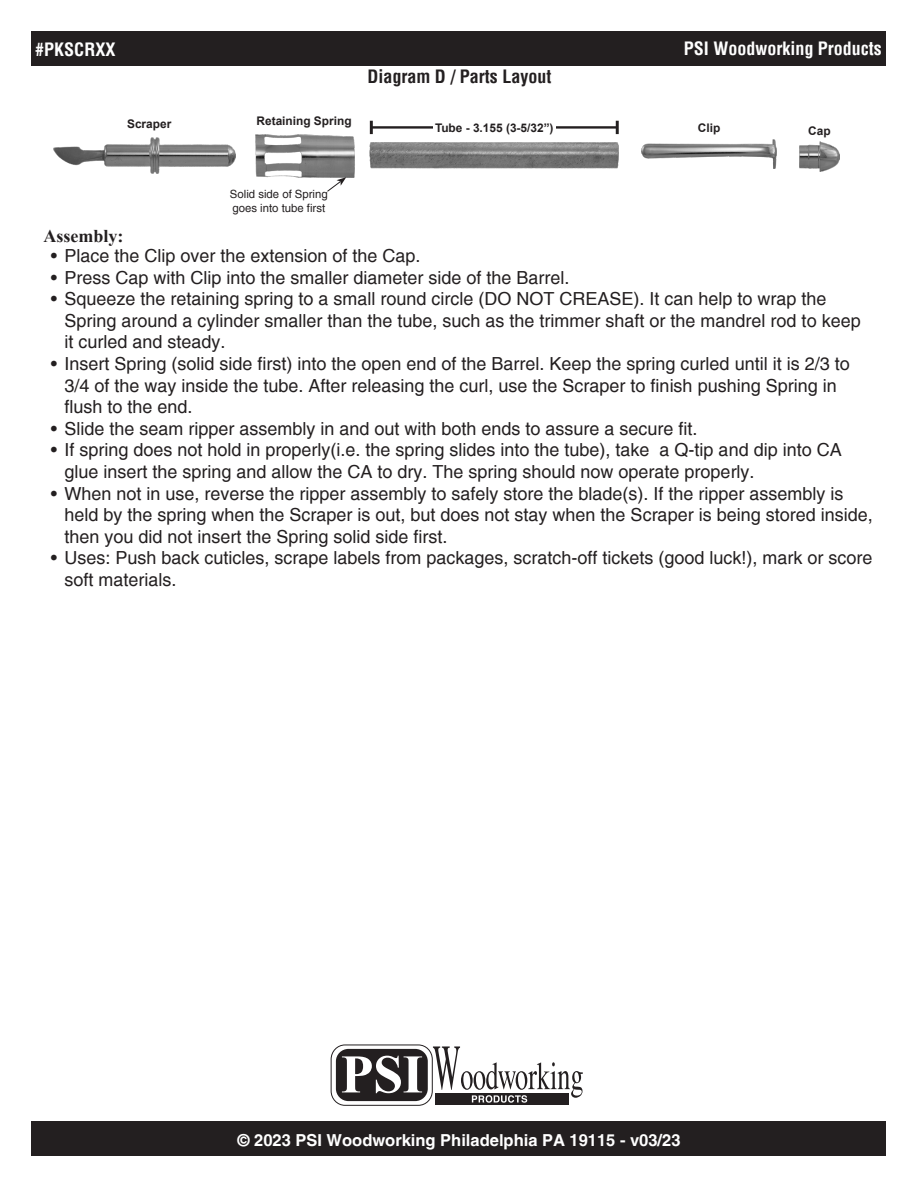
<style>
.page{position:relative;width:918px;height:1188px;background:#fff}
.page>*{position:absolute;margin:0;border:0;box-sizing:border-box;transform-origin:0 0}
.t1{font:18px/21.6px "Helvetica";color:#231f20}
.t2{font:700 condensed 18px "Helvetica";color:#fff}
.Diagram{font:700 condensed 18px "Helvetica";color:#231f20}
.Section_Header{font:700 18px "Times New Roman";color:#231f20}
.t3{font:700 16.5px "Helvetica";color:#fff}
.t4{font:700 11.85px "Arial";color:#231f20}
.t5{font:11.4px/13.6px "Helvetica";color:#231f20}
</style>
<div class="page">
<svg style="left:331px;top:1045px;width:101px;height:60px"></svg>
<div style="left:331px;top:1045px;width:102px;height:61px;border:1px solid #231f20;border-radius:14px"></div>
<div style="left:435px;top:1093px;width:134px;height:12px;background:#231f20"></div>
<svg style="left:336px;top:1046px;width:247px;height:57px"></svg>
<div style="left:32px;top:32px;width:854px;height:34px;background:#231f20"></div>
<div style="left:32px;top:1121px;width:854px;height:35px;background:#231f20"></div>
<hr style="left:371px;top:126px;width:246px;height:3px;background:#231f20">
<svg style="left:370px;top:121px;width:3px;height:13px"></svg>
<svg style="left:616px;top:121px;width:3px;height:13px"></svg>
<div style="left:433px;top:121px;width:122px;height:13px;background:#fff"></div>
<img style="left:370px;top:142px;width:249px;height:26px">
<img style="left:54px;top:138px;width:182px;height:36px">
<img style="left:800px;top:142px;width:39px;height:30px">
<img style="left:642px;top:140px;width:135px;height:28px">
<img style="left:255px;top:134px;width:100px;height:43px">
<svg style="left:326px;top:177px;width:20px;height:15px"></svg>
<p class="t2" style="left:35px;top:37px;width:82px">#PKSCRXX</p>
<p class="t2" style="left:684px;top:37px;width:199px">PSI Woodworking Products</p>
<p class="t4" style="left:127px;top:115px;width:46px">Scraper</p>
<p class="t4" style="left:257px;top:113px;width:97px">Retaining Spring</p>
<p class="Diagram" style="left:367px;top:65px;width:185px">Diagram D / Parts Layout</p>
<p class="t4" style="left:435px;top:119px;width:120px">Tube - 3.155 (3-5/32”)</p>
<p class="t4" style="left:698px;top:119px;width:24px">Clip</p>
<p class="t4" style="left:808px;top:122px;width:24px">Cap</p>
<p class="Section_Header" style="left:44px;top:223px;width:81px">Assembly:</p>
<p class="t5" style="left:230px;top:187px;width:99px">Solid side of Spring goes into tube first</p>
<p class="t1" style="left:51px;top:245px;width:371px">• Place the Clip over the extension of the Cap.</p>
<p class="t1" style="left:51px;top:267px;width:520px">• Press Cap with Clip into the smaller diameter side of the Barrel.</p>
<p class="t1" style="left:64px;top:288px;width:798px;text-indent:-14px">• Squeeze the retaining spring to a small round circle (DO NOT CREASE). It can help to wrap the<br>Spring around a cylinder smaller than the tube, such as the trimmer shaft or the mandrel rod to keep it curled and steady.</p>
<p class="t1" style="left:64px;top:353px;width:787px;text-indent:-14px">• Insert Spring (solid side first) into the open end of the Barrel. Keep the spring curled until it is 2/3 to<br>3/4 of the way inside the tube. After releasing the curl, use the Scraper to finish pushing Spring in flush to the end.</p>
<p class="t1" style="left:51px;top:418px;width:648px">• Slide the seam ripper assembly in and out with both ends to assure a secure fit.</p>
<p class="t1" style="left:64px;top:439px;width:779px;text-indent:-14px">• If spring does not hold in properly(i.e. the spring slides into the tube), take a Q-tip and dip into CA glue insert the spring and allow the CA to dry. The spring should now operate properly.</p>
<p class="t1" style="left:64px;top:483px;width:810px;text-indent:-14px">• When not in use, reverse the ripper assembly to safely store the blade(s). If the ripper assembly is held by the spring when the Scraper is out, but does not stay when the Scraper is being stored inside, then you did not insert the Spring solid side first.</p>
<p class="t1" style="left:64px;top:547px;width:810px;text-indent:-14px">• Uses: Push back cuticles, scrape labels from packages, scratch-off tickets (good luck!), mark or score soft materials.</p>
<p class="t3" style="left:237px;top:1130px;width:445px">© 2023 PSI Woodworking Philadelphia PA 19115 - v03/23</p>
</div>
